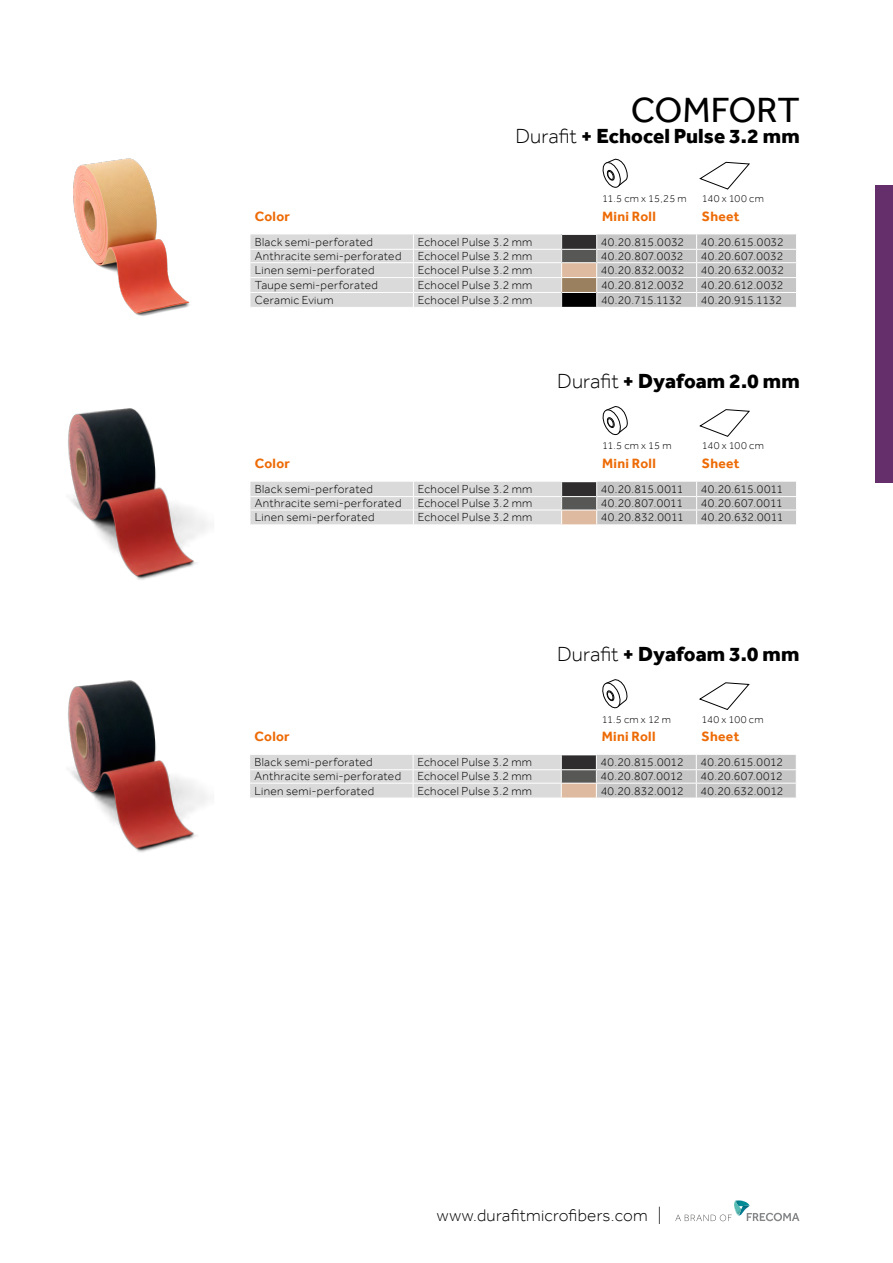
<style>
.page{position:relative;width:893px;height:1263px;background:#fff}
.page>*{position:absolute;margin:0;border:0;box-sizing:border-box;transform-origin:0 0}
.t1{font:36px "Effra";letter-spacing:-.01em;color:#000}
.t2{font:800 21px "Effra";color:#000}
.t3{font:300 17.25px "Effra";letter-spacing:.01em;color:#000}
.t4{font:700 13.8px "Effra";letter-spacing:.02em;color:#ed6b06}
.t5{font:300 12px "Effra";letter-spacing:.025em;color:#000}
.t6{font:300 12px "Effra";letter-spacing:.005em;color:#000}
.t7{font:300 10.8px "Effra";letter-spacing:.02em;color:#000}
.s1{font-weight:300}
</style>
<div class="page">
<svg style="left:675px;top:1200px;width:124px;height:21px"></svg>
<div style="left:876px;top:185px;width:17px;height:298px;background:#652f6b"></div>
<svg style="left:700px;top:162px;width:50px;height:28px"></svg>
<svg style="left:700px;top:409px;width:50px;height:28px"></svg>
<svg style="left:699px;top:682px;width:51px;height:28px"></svg>
<svg style="left:602px;top:158px;width:26px;height:30px"></svg>
<svg style="left:602px;top:406px;width:26px;height:30px"></svg>
<svg style="left:602px;top:679px;width:26px;height:30px"></svg>
<div style="left:562px;top:234px;width:35px;height:15px;background:#2f2d2e"></div>
<div style="left:562px;top:249px;width:35px;height:14px;background:#575756"></div>
<div style="left:562px;top:263px;width:35px;height:15px;background:#debba0"></div>
<div style="left:562px;top:278px;width:35px;height:14px;background:#9b8060"></div>
<div style="left:562px;top:292px;width:35px;height:15px;background:#000"></div>
<hr style="left:561px;top:234px;width:36px;height:1px;background:#fff">
<hr style="left:562px;top:292px;width:34px;height:1px;background:#fff">
<hr style="left:561px;top:249px;width:35px;height:1px;background:#fff">
<svg style="left:250px;top:234px;width:312px;height:73px;background:#dcdcdc"></svg>
<hr style="left:561px;top:262px;width:35px;height:1px;background:#fff">
<svg style="left:596px;top:234px;width:200px;height:73px;background:#c9c9c9"></svg>
<hr style="left:562px;top:277px;width:34px;height:1px;background:#fff">
<div style="left:562px;top:482px;width:35px;height:15px;background:#2f2d2e"></div>
<div style="left:562px;top:497px;width:35px;height:13px;background:#575756"></div>
<div style="left:562px;top:510px;width:35px;height:15px;background:#debba0"></div>
<hr style="left:561px;top:496px;width:35px;height:1px;background:#fff">
<svg style="left:250px;top:482px;width:312px;height:43px;background:#dcdcdc"></svg>
<hr style="left:561px;top:510px;width:35px;height:1px;background:#fff">
<svg style="left:596px;top:482px;width:200px;height:43px;background:#cacaca"></svg>
<hr style="left:562px;top:524px;width:34px;height:1px;background:#fff">
<div style="left:561px;top:755px;width:35px;height:15px;background:#2f2d2e"></div>
<div style="left:561px;top:770px;width:35px;height:13px;background:#575756"></div>
<div style="left:561px;top:783px;width:35px;height:15px;background:#debba0"></div>
<hr style="left:561px;top:769px;width:35px;height:1px;background:#fff">
<svg style="left:250px;top:755px;width:312px;height:43px;background:#dcdcdc"></svg>
<hr style="left:561px;top:783px;width:35px;height:1px;background:#fff">
<svg style="left:596px;top:755px;width:200px;height:43px;background:#cacaca"></svg>
<img style="left:73px;top:158px;width:117px;height:158px">
<img style="left:68px;top:408px;width:140px;height:172px">
<img style="left:68px;top:680px;width:140px;height:172px">
<p class="t4" style="left:255px;top:208px;width:37px">Color</p>
<h1 class="t1" style="left:631px;top:88px;width:170px">COMFORT</h1>
<h2 class="t2" style="left:515px;top:123px;width:286px"><span class="s1">Durafit</span> + Echocel Pulse 3.2 mm</h2>
<p class="t7" style="left:602px;top:192px;width:86px">11.5 cm x 15,25 m</p>
<p class="t4" style="left:602px;top:208px;width:55px">Mini Roll</p>
<p class="t7" style="left:702px;top:192px;width:63px">140 x 100 cm</p>
<p class="t4" style="left:702px;top:208px;width:39px">Sheet</p>
<p class="t5" style="left:255px;top:234px;width:120px">Black semi-perforated</p>
<p class="t5" style="left:418px;top:234px;width:116px">Echocel Pulse 3.2 mm</p>
<p class="t6" style="left:601px;top:234px;width:85px">40.20.815.0032</p>
<p class="t6" style="left:701px;top:234px;width:84px">40.20.615.0032</p>
<p class="t5" style="left:255px;top:249px;width:148px">Anthracite semi-perforated</p>
<p class="t5" style="left:418px;top:249px;width:116px">Echocel Pulse 3.2 mm</p>
<p class="t5" style="left:601px;top:249px;width:84px">40.20.807.0032</p>
<p class="t5" style="left:701px;top:249px;width:84px">40.20.607.0032</p>
<p class="t5" style="left:255px;top:263px;width:121px">Linen semi-perforated</p>
<p class="t5" style="left:418px;top:263px;width:116px">Echocel Pulse 3.2 mm</p>
<p class="t5" style="left:601px;top:263px;width:85px">40.20.832.0032</p>
<p class="t5" style="left:701px;top:263px;width:85px">40.20.632.0032</p>
<p class="t5" style="left:255px;top:278px;width:125px">Taupe semi-perforated</p>
<p class="t5" style="left:418px;top:278px;width:116px">Echocel Pulse 3.2 mm</p>
<p class="t6" style="left:601px;top:278px;width:84px">40.20.812.0032</p>
<p class="t6" style="left:701px;top:278px;width:84px">40.20.612.0032</p>
<p class="t5" style="left:255px;top:293px;width:80px">Ceramic Evium</p>
<p class="t5" style="left:418px;top:293px;width:116px">Echocel Pulse 3.2 mm</p>
<p class="t6" style="left:601px;top:293px;width:82px">40.20.715.1132</p>
<p class="t6" style="left:701px;top:293px;width:83px">40.20.915.1132</p>
<p class="t4" style="left:255px;top:455px;width:37px">Color</p>
<h2 class="t2" style="left:557px;top:368px;width:244px"><span class="s1">Durafit</span> + Dyafoam 2.0 mm</h2>
<p class="t7" style="left:602px;top:439px;width:71px">11.5 cm x 15 m</p>
<p class="t4" style="left:602px;top:455px;width:55px">Mini Roll</p>
<p class="t7" style="left:702px;top:439px;width:63px">140 x 100 cm</p>
<p class="t4" style="left:702px;top:455px;width:39px">Sheet</p>
<p class="t5" style="left:255px;top:482px;width:120px">Black semi-perforated</p>
<p class="t5" style="left:418px;top:482px;width:116px">Echocel Pulse 3.2 mm</p>
<p class="t6" style="left:601px;top:482px;width:84px">40.20.815.0011</p>
<p class="t6" style="left:701px;top:482px;width:84px">40.20.615.0011</p>
<p class="t5" style="left:255px;top:496px;width:148px">Anthracite semi-perforated</p>
<p class="t5" style="left:418px;top:496px;width:116px">Echocel Pulse 3.2 mm</p>
<p class="t5" style="left:601px;top:496px;width:83px">40.20.807.0011</p>
<p class="t5" style="left:701px;top:496px;width:83px">40.20.607.0011</p>
<p class="t5" style="left:255px;top:510px;width:121px">Linen semi-perforated</p>
<p class="t5" style="left:418px;top:510px;width:116px">Echocel Pulse 3.2 mm</p>
<p class="t5" style="left:601px;top:510px;width:84px">40.20.832.0011</p>
<p class="t5" style="left:701px;top:510px;width:84px">40.20.632.0011</p>
<p class="t4" style="left:254px;top:728px;width:37px">Color</p>
<h2 class="t2" style="left:557px;top:641px;width:244px"><span class="s1">Durafit</span> + Dyafoam 3.0 mm</h2>
<p class="t7" style="left:602px;top:712px;width:71px">11.5 cm x 12 m</p>
<p class="t4" style="left:602px;top:728px;width:55px">Mini Roll</p>
<p class="t7" style="left:702px;top:712px;width:63px">140 x 100 cm</p>
<p class="t4" style="left:702px;top:728px;width:39px">Sheet</p>
<p class="t5" style="left:254px;top:755px;width:120px">Black semi-perforated</p>
<p class="t5" style="left:417px;top:755px;width:116px">Echocel Pulse 3.2 mm</p>
<p class="t6" style="left:601px;top:755px;width:84px">40.20.815.0012</p>
<p class="t6" style="left:701px;top:755px;width:84px">40.20.615.0012</p>
<p class="t5" style="left:254px;top:769px;width:148px">Anthracite semi-perforated</p>
<p class="t5" style="left:417px;top:769px;width:116px">Echocel Pulse 3.2 mm</p>
<p class="t5" style="left:601px;top:769px;width:84px">40.20.807.0012</p>
<p class="t5" style="left:701px;top:769px;width:84px">40.20.607.0012</p>
<p class="t5" style="left:254px;top:783px;width:121px">Linen semi-perforated</p>
<p class="t5" style="left:417px;top:783px;width:116px">Echocel Pulse 3.2 mm</p>
<p class="t5" style="left:601px;top:783px;width:85px">40.20.832.0012</p>
<p class="t5" style="left:701px;top:783px;width:84px">40.20.632.0012</p>
<h3 class="t3" style="left:437px;top:1204px;width:226px">www.durafitmicrofibers.com |</h3>
</div>
